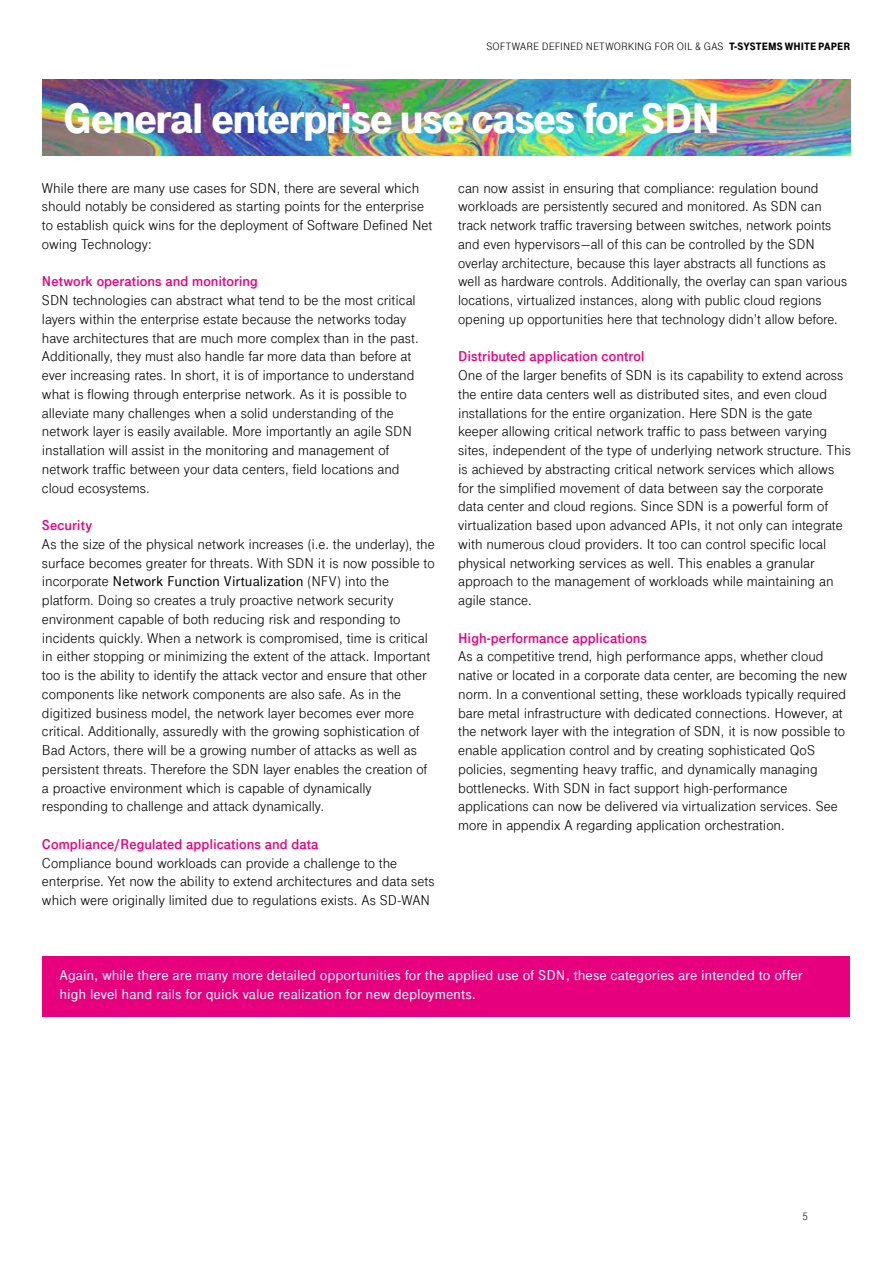
<style>
.page{position:relative;width:893px;height:1263px;background:#fff}
.page>*{position:absolute;margin:0;border:0;box-sizing:border-box;transform-origin:0 0}
.t1{font:900 45px "Tele Grotesk Next";letter-spacing:-.025em;color:#fff}
.t2{font:15px/18.8px "Tele Grotesk Next";color:#000}
.t3{font:500 15px/18.8px "Tele Grotesk Next";color:#fff}
.t4{font:700 15px "Tele Grotesk Next";color:#e6007d}
.t5{font:11.25px "Tele Grotesk Next";letter-spacing:.005em;color:#000}
.s1{font-weight:900}
.s2{font-weight:500}
</style>
<div class="page">
<div style="left:43px;top:956px;width:807px;height:60px;background:#e6007d"></div>
<img style="left:43px;top:80px;width:807px;height:75px">
<p class="t5" style="left:486px;top:40px;width:365px">SOFTWARE DEFINED NETWORKING FOR OIL &amp; GAS <span class="s1">T-SYSTEMS WHITE PAPER</span></p>
<h1 class="t1" style="left:63px;top:93px;width:658px">General enterprise use cases for SDN</h1>
<p class="t2" style="left:42px;top:178px;width:392px">While there are many use cases for SDN, there are several which should notably be considered as starting points for the enterprise to establish quick wins for the deployment of Software Defined Net owing Technology:</p>
<p class="t4" style="left:42px;top:273px;width:217px">Network operations and monitoring</p>
<p class="t2" style="left:42px;top:291px;width:378px">SDN technologies can abstract what tend to be the most critical layers within the enterprise estate because the networks today have architectures that are much more complex than in the past.<br>Additionally, they must also handle far more data than before at ever increasing rates. In short, it is of importance to understand what is flowing through enterprise network. As it is possible to alleviate many challenges when a solid understanding of the network layer is easily available. More importantly an agile SDN installation will assist in the monitoring and management of network traffic between your data centers, field locations and cloud ecosystems.</p>
<p class="t4" style="left:42px;top:517px;width:52px">Security</p>
<p class="t2" style="left:42px;top:535px;width:394px">As the size of the physical network increases (i.e. the underlay), the surface becomes greater for threats. With SDN it is now possible to incorporate <span class="s2">Network Function Virtualization</span> (NFV) into the platform. Doing so creates a truly proactive network security environment capable of both reducing risk and responding to incidents quickly. When a network is compromised, time is critical in either stopping or minimizing the extent of the attack. Important too is the ability to identify the attack vector and ensure that other components like network components are also safe. As in the digitized business model, the network layer becomes ever more critical. Additionally, assuredly with the growing sophistication of Bad Actors, there will be a growing number of attacks as well as persistent threats. Therefore the SDN layer enables the creation of a proactive environment which is capable of dynamically responding to challenge and attack dynamically.</p>
<p class="t4" style="left:42px;top:835px;width:278px">Compliance/Regulated applications and data</p>
<p class="t2" style="left:42px;top:853px;width:394px">Compliance bound workloads can provide a challenge to the enterprise. Yet now the ability to extend architectures and data sets which were originally limited due to regulations exists. As SD-WAN</p>
<p class="t2" style="left:458px;top:178px;width:391px">can now assist in ensuring that compliance: regulation bound workloads are persistently secured and monitored. As SDN can track network traffic traversing between switches, network points and even hypervisors—all of this can be controlled by the SDN overlay architecture, because this layer abstracts all functions as well as hardware controls. Additionally, the overlay can span various locations, virtualized instances, along with public cloud regions opening up opportunities here that technology didn’t allow before.</p>
<p class="t4" style="left:458px;top:348px;width:188px">Distributed application control</p>
<p class="t2" style="left:458px;top:366px;width:394px">One of the larger benefits of SDN is its capability to extend across the entire data centers well as distributed sites, and even cloud installations for the entire organization. Here SDN is the gate keeper allowing critical network traffic to pass between varying sites, independent of the type of underlying network structure. This is achieved by abstracting critical network services which allows for the simplified movement of data between say the corporate data center and cloud regions. Since SDN is a powerful form of virtualization based upon advanced APIs, it not only can integrate with numerous cloud providers. It too can control specific local physical networking services as well. This enables a granular approach to the management of workloads while maintaining an agile stance.</p>
<p class="t4" style="left:458px;top:629px;width:190px">High-performance applications</p>
<p class="t2" style="left:458px;top:647px;width:391px">As a competitive trend, high performance apps, whether cloud native or located in a corporate data center, are becoming the new norm. In a conventional setting, these workloads typically required bare metal infrastructure with dedicated connections. However, at the network layer with the integration of SDN, it is now possible to enable application control and by creating sophisticated QoS policies, segmenting heavy traffic, and dynamically managing bottlenecks. With SDN in fact support high-performance applications can now be delivered via virtualization services. See more in appendix A regarding application orchestration.</p>
<p class="t3" style="left:60px;top:966px;width:744px">Again, while there are many more detailed opportunities for the applied use of SDN, these categories are intended to offer high level hand rails for quick value realization for new deployments.</p>
<p class="t5" style="left:802px;top:1210px;width:7px">5</p>
</div>
